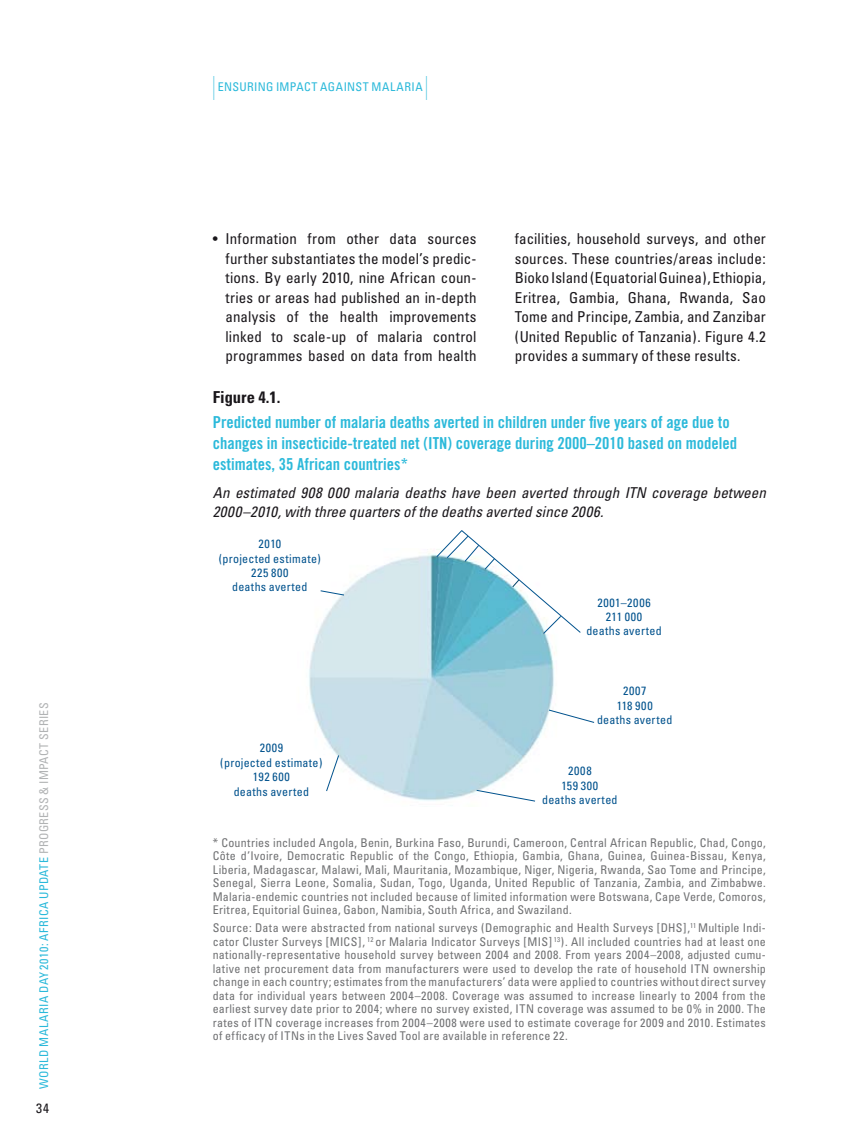
<style>
.page{position:relative;width:851px;height:1127px;background:#fff}
.page>*{position:absolute;margin:0;border:0;box-sizing:border-box;transform-origin:0 0}
.t1{font:condensed 24px "Univers";color:#2bb9da;scale:.38 1}
.t2{font:16.5px/21px "Trade Gothic Bold Cond Twenty";color:#2bb9da}
.t3{font:700 condensed 16.5px "Univers";color:#1a171b}
.t4{font:condensed 15px/19.5px "Univers";letter-spacing:.01em;color:#1a171b;text-align:justify}
.t5{font:italic condensed 15px/19.5px "Univers";letter-spacing:.005em;color:#1a171b}
.t6{font:condensed 13.5px "Univers";color:#1a171b}
.t7{font:condensed 12px/13.5px "Univers";letter-spacing:.02em;color:#707173;text-align:justify}
.t8{font:condensed 12px/14.4px "Univers";letter-spacing:.03em;color:#00528d;text-align:center}
.t9{font:condensed 12px "Univers";letter-spacing:.035em;color:#2bb9da}
.s1{color:#b1b3b4}
.s2{font-size:24px}
</style>
<div class="page">
<img style="left:309px;top:553px;width:246px;height:248px">
<svg style="left:435px;top:530px;width:146px;height:104px"></svg>
<svg style="left:548px;top:709px;width:47px;height:14px"></svg>
<svg style="left:475px;top:789px;width:61px;height:13px"></svg>
<svg style="left:325px;top:754px;width:14px;height:38px"></svg>
<svg style="left:320px;top:590px;width:25px;height:6px"></svg>
<p class="t9" style="left:36px;top:1089px;width:386px;rotate:-90deg">World Malaria Day 2010: Africa update <span class="s1">Progress &amp; Impact Series</span></p>
<p class="t6" style="left:36px;top:1100px;width:14px">34</p>
<p class="t9" style="left:213px;top:79px;width:20px"><span class="s2">|</span> Ensuring</p>
<p class="t9" style="left:276px;top:79px;width:12px">Impact</p>
<p class="t9" style="left:320px;top:79px;width:16px">Against</p>
<p class="t9" style="left:371px;top:79px;width:19px">Malaria</p>
<h1 class="t1" style="left:425px;top:70px;width:7px">|</h1>
<p class="t4" style="left:225px;top:229px;width:252px;text-indent:-13px">• Information from other data sources further substantiates the model’s predic&shy;tions. By early 2010, nine African coun&shy;tries or areas had published an in-depth analysis of the health improvements linked to scale-up of malaria control programmes based on data from health</p>
<p class="t4" style="left:514px;top:229px;width:252px">facilities, household surveys, and other sources. These countries/areas include:<br>Bioko Island (Equatorial Guinea), Ethiopia, Eritrea, Gambia, Ghana, Rwanda, Sao Tome and Principe, Zambia, and Zanzibar (United Republic of Tanzania). Figure 4.2 provides a summary of these results.</p>
<h2 class="t3" style="left:213px;top:387px;width:69px">Figure 4.1.</h2>
<h2 class="t2" style="left:213px;top:411px;width:525px">Predicted number of malaria deaths averted in children under five years of age due to changes in insecticide-treated net (ITN) coverage during 2000–2010 based on modeled estimates, 35 African countries*</h2>
<p class="t5" style="left:213px;top:483px;width:554px">An estimated 908 000 malaria deaths have been averted through ITN coverage between<br>2000–2010, with three quarters of the deaths averted since 2006.</p>
<p class="t8" style="left:219px;top:537px;width:104px">2010<br>(projected estimate)<br>225 800<br>deaths averted</p>
<p class="t8" style="left:220px;top:741px;width:104px">2009<br>(projected estimate)<br>192 600<br>deaths averted</p>
<p class="t8" style="left:586px;top:595px;width:77px">2001–2006<br>211 000<br>deaths averted</p>
<p class="t8" style="left:597px;top:684px;width:77px">2007<br>118 900<br>deaths averted</p>
<p class="t8" style="left:542px;top:763px;width:77px">2008<br>159 300<br>deaths averted</p>
<p class="t7" style="left:213px;top:835px;width:554px">* Countries included Angola, Benin, Burkina Faso, Burundi, Cameroon, Central African Republic, Chad, Congo, Côte d’Ivoire, Democratic Republic of the Congo, Ethiopia, Gambia, Ghana, Guinea, Guinea-Bissau, Kenya, Liberia, Madagascar, Malawi, Mali, Mauritania, Mozambique, Niger, Nigeria, Rwanda, Sao Tome and Principe, Senegal, Sierra Leone, Somalia, Sudan, Togo, Uganda, United Republic of Tanzania, Zambia, and Zimbabwe.<br>Malaria-endemic countries not included because of limited information were Botswana, Cape Verde, Comoros, Eritrea, Equitorial Guinea, Gabon, Namibia, South Africa, and Swaziland.</p>
<p class="t7" style="left:213px;top:921px;width:554px">Source: Data were abstracted from national surveys (Demographic and Health Surveys [DHS],<sup>11</sup> Multiple Indi&shy;cator Cluster Surveys [MICS], <sup>12</sup> or Malaria Indicator Surveys [MIS] <sup>13</sup>). All included countries had at least one nationally-representative household survey between 2004 and 2008. From years 2004–2008, adjusted cumu&shy;lative net procurement data from manufacturers were used to develop the rate of household ITN ownership change in each country; estimates from the manufacturers’ data were applied to countries without direct survey data for individual years between 2004–2008. Coverage was assumed to increase linearly to 2004 from the earliest survey date prior to 2004; where no survey existed, ITN coverage was assumed to be 0% in 2000. The rates of ITN coverage increases from 2004–2008 were used to estimate coverage for 2009 and 2010. Estimates of efficacy of ITNs in the Lives Saved Tool are available in reference 22.</p>
</div>
